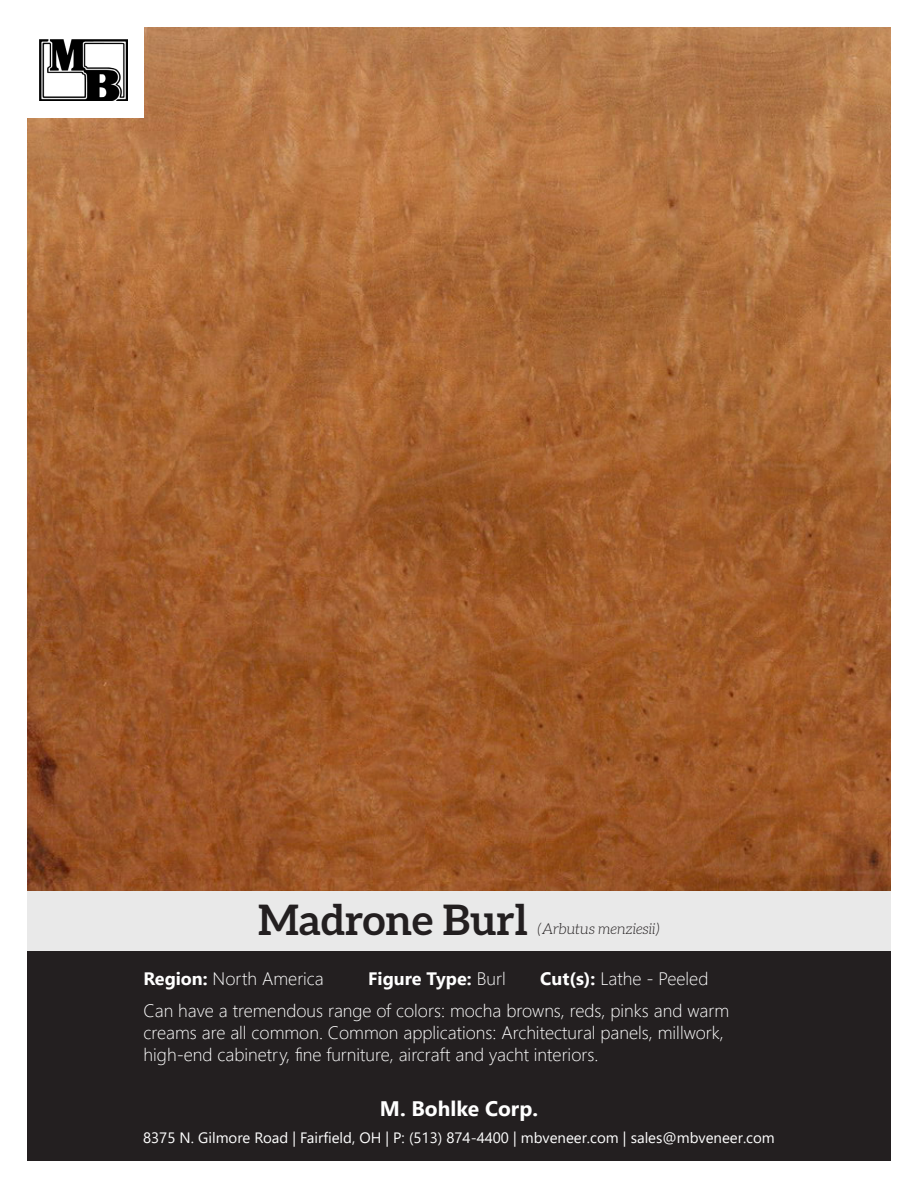
<style>
.page{position:relative;width:918px;height:1188px;background:#fff}
.page>*{position:absolute;margin:0;border:0;box-sizing:border-box;transform-origin:0 0}
.t1{font:700 42px "Aleo";color:#231f20}
.t2{font:700 21px "Segoe UI";color:#fff}
.t3{font:300 18px/32.1px "Segoe UI";color:#fff}
.t4{font:700 18px "Segoe UI";color:#fff}
.t5{font:15px "Segoe UI";color:#fff}
.t6{font:italic 300 15px "Aleo";color:#231f20}
.s1{font-weight:700}
.s2{font-weight:300}
</style>
<div class="page">
<div style="left:27px;top:891px;width:864px;height:61px;background:#e9e9e9"></div>
<img style="left:27px;top:27px;width:864px;height:864px">
<div style="left:27px;top:0;width:117px;height:118px;background:#fff"></div>
<img style="left:39px;top:39px;width:88px;height:61px">
<div style="left:27px;top:952px;width:864px;height:209px;background:#231f20"></div>
<p class="t1" style="left:258px;top:896px;width:271px">Madrone Burl</p>
<p class="t6" style="left:538px;top:920px;width:124px">(Arbutus menziesii)</p>
<p class="t3" style="left:144px;top:961px;width:587px;text-indent:397px"><span class="s1">Cut(s):</span> Lathe - Peeled<br>Can have a tremendous range of colors: mocha browns, reds, pinks and warm</p>
<p class="t3" style="left:144px;top:1020px;width:582px;line-height:21.6px">creams are all common. Common applications: Architectural panels, millwork, high-end cabinetry, fine furniture, aircraft and yacht interiors.</p>
<p class="t2" style="left:380px;top:1089px;width:160px">M. Bohlke Corp.</p>
<p class="t5" style="left:143px;top:1124px;width:633px">8375 N. Gilmore Road | Fairfield, OH | P: (513) 874-4400 | mbveneer.com | sales@mbveneer.com</p>
<p class="t3" style="left:144px;top:961px;width:182px"><span class="s1">Region:</span> North America</p>
<p class="t4" style="left:368px;top:962px;width:139px">Figure Type: <span class="s2">Burl</span></p>
</div>
